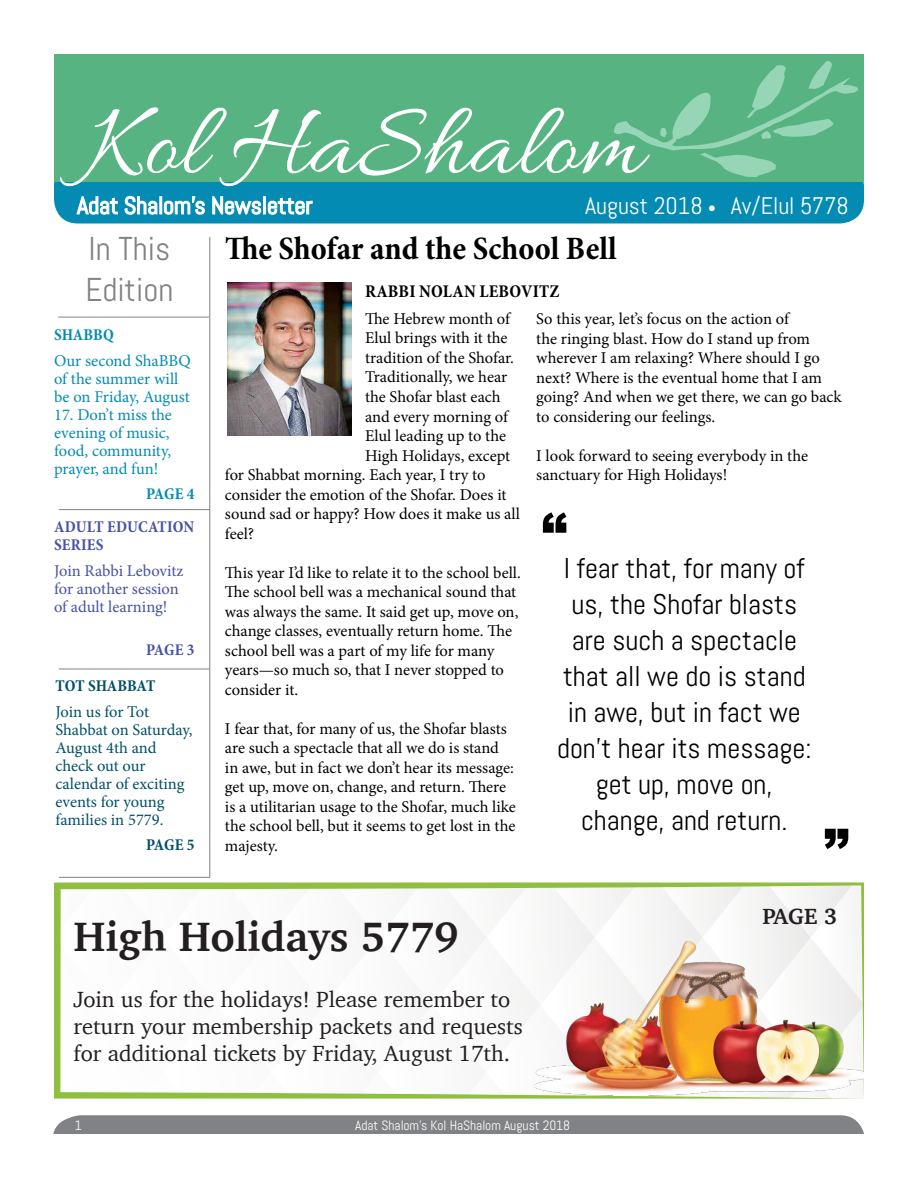
<style>
.page{position:relative;width:918px;height:1188px;background:#fff}
.page>*{position:absolute;margin:0;border:0;box-sizing:border-box;transform-origin:0 0}
.t1{font:106.5px "Allura";color:#fff}
.t2{font:900 51px "Arial";color:#000}
.t3{font:700 42px "Charter";color:#231f20}
.t4{font:700 condensed 33px "Minion Pro";color:#000}
.t5{font:33px/40.5px "Abel";color:#808285}
.t6{font:28.5px/36px "Abel";color:#000;text-align:center}
.t7{font:24px "Abel";color:#fff}
.t8{font:22.5px/27px "Charter";color:#231f20}
.t9{font:700 22.5px "Charter";color:#231f20}
.t10{font:700 condensed 18px "Minion Pro";letter-spacing:.01em;color:#000}
.t11{font:16.5px/19.5px "Minion Pro";letter-spacing:-.005em;color:#000}
.t12{font:16.5px/18px "Minion Pro";color:#038bb3}
.t13{font:16.5px/18px "Minion Pro";letter-spacing:-.005em;color:#005066}
.t14{font:16.5px/18px "Minion Pro";letter-spacing:-.005em;color:#4752a3}
.t15{font:700 condensed 16.5px/18px "Minion Pro";letter-spacing:.01em;color:#4752a3}
.t16{font:700 condensed 16.5px "Minion Pro";letter-spacing:-.005em;color:#005066}
.t17{font:700 condensed 16.5px "Minion Pro";color:#038bb3}
.t18{font:13.5px "Abel";color:#fff}
.s1{font-size:16.5px}
</style>
<div class="page">
<div style="left:57px;top:1115px;width:807px;height:71px;background:#808285;border-radius:24px"></div>
<div style="left:54px;top:162px;width:810px;height:62px;background:#038bb3;border-radius:24px"></div>
<div style="left:54px;top:54px;width:810px;height:128px;background:#58b383"></div>
<div style="left:52px;top:1117px;width:813px;height:68px;background:#808285;border-radius:24px"></div>
<div style="left:52px;top:1134px;width:820px;height:54px;background:#fff"></div>
<svg style="left:614px;top:61px;width:244px;height:116px"></svg>
<svg style="left:75px;top:195px;width:238px;height:29px"></svg>
<img style="left:227px;top:282px;width:125px;height:154px">
<hr style="left:210px;top:237px;width:1px;height:641px;background:#808285">
<hr style="left:59px;top:509px;width:151px;height:1px;background:#808285">
<hr style="left:58px;top:317px;width:151px;height:1px;background:#808285">
<hr style="left:59px;top:669px;width:151px;height:1px;background:#808285">
<hr style="left:59px;top:877px;width:151px;height:1px;background:#808285">
<svg style="left:54px;top:883px;width:810px;height:216px"></svg>
<img style="left:534px;top:941px;width:330px;height:154px">
<h1 class="t1" style="left:84px;top:85px;width:560px">Kol HaShalom</h1>
<h3 class="t5" style="left:85px;top:229px;width:89px">In This<br>Edition</h3>
<p class="t17" style="left:54px;top:323px;width:61px">SHABBQ</p>
<p class="t12" style="left:54px;top:351px;width:138px">Our second ShaBBQ of the summer will be on Friday, August</p>
<p class="t12" style="left:54px;top:405px;width:119px">17. Don’t miss the evening of music, food, community, prayer, and fun!</p>
<p class="t17" style="left:146px;top:482px;width:50px">PAGE 4</p>
<p class="t15" style="left:54px;top:518px;width:142px">ADULT EDUCATION<br>SERIES</p>
<p class="t14" style="left:54px;top:562px;width:131px">Join Rabbi Lebovitz for another session of adult learning!</p>
<p class="t15" style="left:146px;top:641px;width:50px">PAGE 3</p>
<p class="t16" style="left:56px;top:675px;width:101px">TOT SHABBAT</p>
<p class="t13" style="left:55px;top:703px;width:139px">Join us for Tot<br>Shabbat on Saturday,<br>August 4th and check out our calendar of exciting events for young families in 5779.</p>
<p class="t16" style="left:146px;top:834px;width:50px">PAGE 5</p>
<h3 class="t7" style="left:585px;top:190px;width:265px">August 2018 <span class="s1">•</span> Av/Elul 5778</h3>
<h3 class="t4" style="left:225px;top:226px;width:393px">The Shofar and the School Bell</h3>
<p class="t10" style="left:365px;top:279px;width:196px">RABBI NOLAN LEBOVITZ</p>
<p class="t11" style="left:365px;top:309px;width:147px">The Hebrew month of</p>
<p class="t11" style="left:365px;top:329px;width:144px">Elul brings with it the</p>
<p class="t11" style="left:365px;top:348px;width:150px">tradition of the Shofar.</p>
<p class="t11" style="left:365px;top:368px;width:144px">Traditionally, we hear</p>
<p class="t11" style="left:365px;top:387px;width:137px">the Shofar blast each</p>
<p class="t11" style="left:365px;top:407px;width:144px">and every morning of</p>
<p class="t11" style="left:365px;top:426px;width:143px">Elul leading up to the</p>
<p class="t11" style="left:365px;top:446px;width:147px">High Holidays, except</p>
<p class="t11" style="left:225px;top:465px;width:262px">for Shabbat morning. Each year, I try to</p>
<p class="t11" style="left:225px;top:485px;width:283px">consider the emotion of the Shofar. Does it</p>
<p class="t11" style="left:225px;top:504px;width:297px">sound sad or happy? How does it make us all</p>
<p class="t11" style="left:225px;top:524px;width:31px">feel?</p>
<p class="t11" style="left:225px;top:563px;width:297px">This year I’d like to relate it to the school bell.<br>The school bell was a mechanical sound that was always the same. It said get up, move on, change classes, eventually return home. The school bell was a part of my life for many years—so much so, that I never stopped to consider it.</p>
<p class="t11" style="left:225px;top:719px;width:293px">I fear that, for many of us, the Shofar blasts are such a spectacle that all we do is stand in awe, but in fact we don’t hear its message: get up, move on, change, and return. There is a utilitarian usage to the Shofar, much like the school bell, but it seems to get lost in the majesty.</p>
<p class="t11" style="left:536px;top:309px;width:307px">So this year, let’s focus on the action of<br>the ringing blast. How do I stand up from wherever I am relaxing? Where should I go next? Where is the eventual home that I am going? And when we get there, we can go back to considering our feelings.</p>
<p class="t11" style="left:536px;top:446px;width:273px">I look forward to seeing everybody in the sanctuary for High Holidays!</p>
<h2 class="t2" style="left:542px;top:494px;width:27px">“</h2>
<h3 class="t6" style="left:557px;top:550px;width:256px">I fear that, for many of us, the Shofar blasts are such a spectacle that all we do is stand in awe, but in fact we don’t hear its message: get up, move on, change, and return.</h3>
<h2 class="t2" style="left:824px;top:811px;width:27px">”</h2>
<h3 class="t3" style="left:74px;top:901px;width:387px">High Holidays 5779</h3>
<h3 class="t8" style="left:74px;top:985px;width:451px">Join us for the holidays! Please remember to return your membership packets and requests for additional tickets by Friday, August 17th.</h3>
<p class="t18" style="left:75px;top:1117px;width:8px">1</p>
<p class="t18" style="left:355px;top:1117px;width:217px">Adat Shalom’s Kol HaShalom August 2018</p>
<h3 class="t9" style="left:762px;top:897px;width:76px">PAGE 3</h3>
</div>
